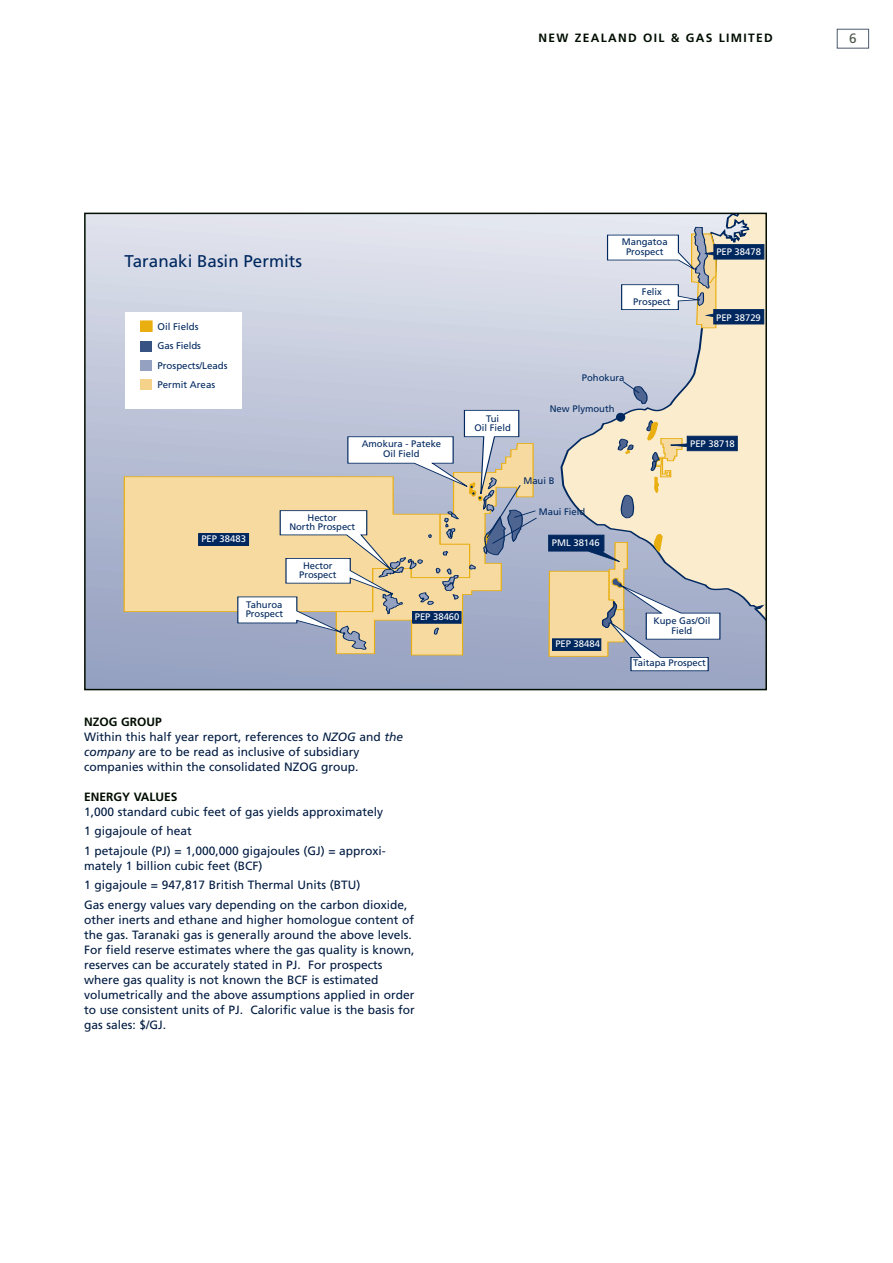
<style>
.page{position:relative;width:893px;height:1263px;background:#fff}
.page>*{position:absolute;margin:0;border:0;box-sizing:border-box;transform-origin:0 0}
.t1{font:16.95px "Frutiger";color:#00285f}
.t2{font:13.5px "Frutiger";color:#4d564d}
.t3{font:12px/15px "Frutiger";color:#001b41}
.t4{font:700 12px "Frutiger";letter-spacing:.11em;color:#010d00}
.t5{font:700 12px "Frutiger";color:#010d00}
.t6{font:9.75px/18.8px "Frutiger";color:#00285f}
.t7{font:9.45px/9.8px "Frutiger";color:#00285f;text-align:center}
.t8{font:9.45px "Frutiger";color:#fff}
.s1{font-weight:700;color:#010d00}
.s2{font-style:italic}
</style>
<div class="page">
<div style="left:837px;top:29px;width:32px;height:19px;border:1px solid #4b5a6e"></div>
<img style="left:87px;top:216px;width:677px;height:471px">
<svg style="left:559px;top:216px;width:205px;height:411px;background:#e1dcd4"></svg>
<div style="left:125px;top:312px;width:116px;height:96px;background:#fff"></div>
<div style="left:141px;top:360px;width:11px;height:11px;background:#94a1c1"></div>
<div style="left:123px;top:476px;width:114px;height:136px;background:#f7daa0"></div>
<div style="left:141px;top:341px;width:11px;height:10px;background:#375383"></div>
<div style="left:141px;top:321px;width:11px;height:10px;background:#e9ae0f"></div>
<div style="left:141px;top:321px;width:11px;height:11px;border:1px solid #e9ae0f"></div>
<div style="left:141px;top:379px;width:11px;height:11px;background:#f5d28a"></div>
<svg style="left:621px;top:495px;width:13px;height:23px"></svg>
<svg style="left:618px;top:439px;width:16px;height:15px"></svg>
<svg style="left:647px;top:420px;width:91px;height:73px;background:#d6ccb1"></svg>
<div style="left:199px;top:533px;width:49px;height:12px;background:#00285f"></div>
<div style="left:198px;top:533px;width:51px;height:13px;border:1px solid #00285f"></div>
<div style="left:617px;top:413px;width:8px;height:8px;background:#00285f;border-radius:50%"></div>
<div style="left:616px;top:413px;width:9px;height:9px;border:1px solid #00285f;border-radius:50%"></div>
<svg style="left:607px;top:227px;width:157px;height:101px"></svg>
<svg style="left:237px;top:410px;width:301px;height:246px;background:#cec6ba"></svg>
<svg style="left:548px;top:534px;width:172px;height:137px;background:#bdbcb8"></svg>
<svg style="left:622px;top:381px;width:25px;height:23px"></svg>
<div style="left:84px;top:213px;width:683px;height:477px;border:2px solid #010d00"></div>
<p class="t4" style="left:539px;top:33px;width:236px">NEW ZEALAND OIL &amp; GAS LIMITED</p>
<p class="t2" style="left:849px;top:32px;width:9px">6</p>
<h1 class="t1" style="left:125px;top:254px;width:179px">Taranaki Basin Permits</h1>
<p class="t6" style="left:157px;top:318px;width:45px">Oil Fields<br>Gas Fields</p>
<p class="t6" style="left:157px;top:376px;width:59px">Permit Areas</p>
<p class="t6" style="left:157px;top:357px;width:72px">Prospects/Leads</p>
<p class="t7" style="left:362px;top:440px;width:81px">Amokura - Pateke<br>Oil Field</p>
<p class="t8" style="left:206px;top:535px;width:41px">EP 38483</p>
<p class="t7" style="left:246px;top:600px;width:39px">ahuroa<br>Prospect</p>
<p class="t7" style="left:296px;top:513px;width:60px;text-align:left;text-indent:11px">Hector orth Prospect</p>
<p class="t7" style="left:299px;top:561px;width:39px;text-align:left;text-indent:11px">ector<br>Prospect</p>
<p class="t8" style="left:420px;top:613px;width:41px">EP 38460</p>
<p class="t7" style="left:622px;top:238px;width:47px">Mangatoa<br>Prospect</p>
<p class="t7" style="left:638px;top:288px;width:34px">elix rospect</p>
<p class="t7" style="left:475px;top:414px;width:38px">Tui<br>Oil Field</p>
<p class="t7" style="left:582px;top:374px;width:44px">Pohokura</p>
<p class="t7" style="left:550px;top:405px;width:66px">New Plymouth</p>
<p class="t7" style="left:523px;top:476px;width:33px">Maui B</p>
<p class="t7" style="left:539px;top:507px;width:48px">Maui Field</p>
<p class="t8" style="left:552px;top:539px;width:49px">PML 38146</p>
<p class="t8" style="left:716px;top:248px;width:46px">PEP 38478</p>
<p class="t8" style="left:716px;top:314px;width:46px">PEP 38729</p>
<p class="t8" style="left:695px;top:440px;width:41px">EP 38718</p>
<p class="t8" style="left:555px;top:640px;width:46px">PEP 38484</p>
<p class="t7" style="left:653px;top:617px;width:58px">Kupe Gas/Oil<br>Field</p>
<p class="t7" style="left:633px;top:659px;width:74px">Taitapa Prospect</p>
<p class="t3" style="left:84px;top:715px;width:321px"><span class="s1">NZOG GROUP<br></span>Within this half year report, references to <span class="s2">NZOG</span> and <span class="s2">the company</span> are to be read as inclusive of subsidiary companies within the consolidated NZOG group.</p>
<p class="t5" style="left:84px;top:792px;width:95px">ENERGY VALUES</p>
<p class="t3" style="left:84px;top:803px;width:303px;line-height:19.5px">1,000 standard cubic feet of gas yields approximately<br>1 gigajoule of heat<br>1 petajoule (PJ) = 1,000,000 gigajoules (GJ) = approxi-</p>
<p class="t3" style="left:84px;top:857px;width:325px;line-height:19.5px">mately 1 billion cubic feet (BCF)<br>1 gigajoule = 947,817 British Thermal Units (BTU)<br>Gas energy values vary depending on the carbon dioxide,</p>
<p class="t3" style="left:84px;top:913px;width:332px">other inerts and ethane and higher homologue content of the gas. Taranaki gas is generally around the above levels.<br>For field reserve estimates where the gas quality is known, reserves can be accurately stated in PJ. For prospects where gas quality is not known the BCF is estimated volumetrically and the above assumptions applied in order to use consistent units of PJ. Calorific value is the basis for gas sales: $/GJ.</p>
</div>
